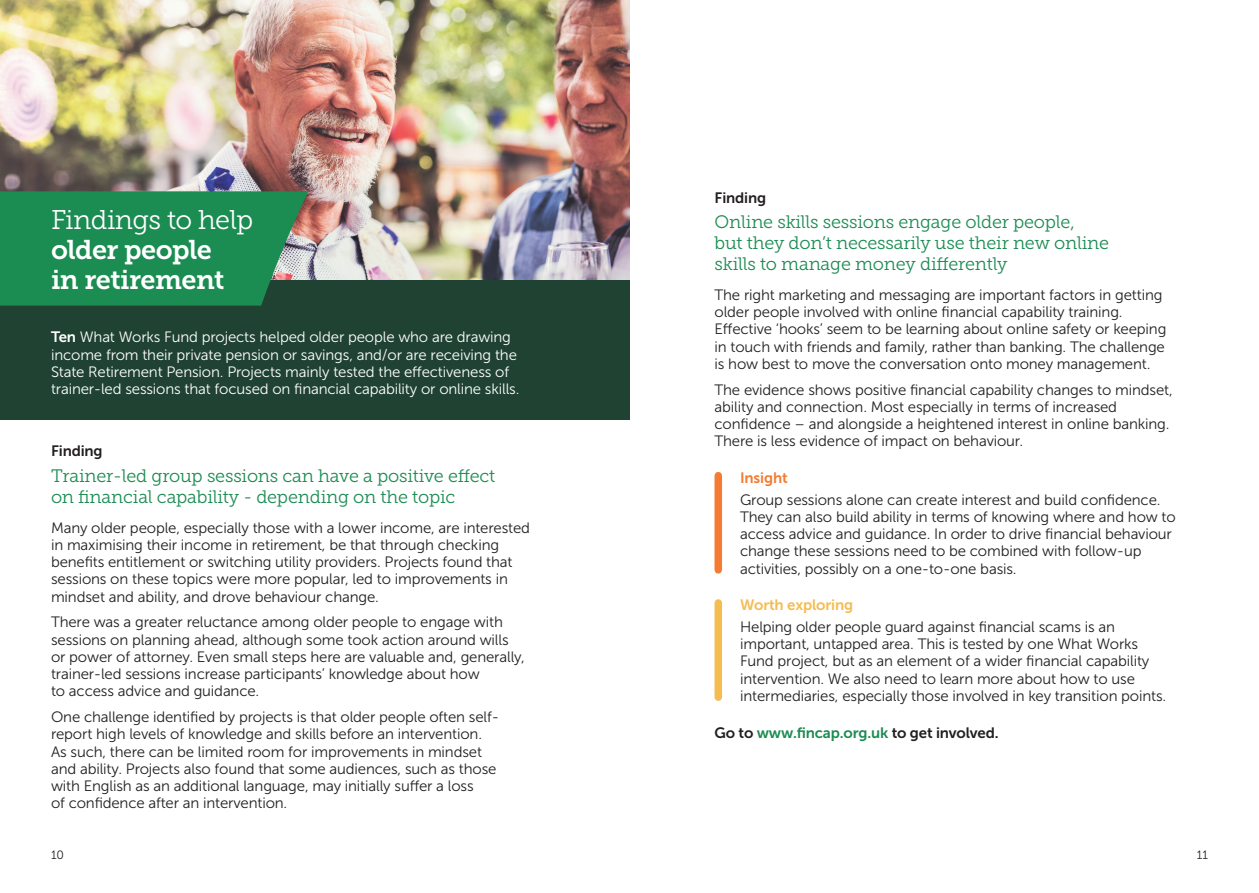
<style>
.page{position:relative;width:1259px;height:893px;background:#fff}
.page>*{position:absolute;margin:0;border:0;box-sizing:border-box;transform-origin:0 0}
.t1{font:27px/30px "Museo Slab 700";letter-spacing:-.02em;color:#fff}
.Museo_Slab_header{font:18px/21px "Museo Slab 300";letter-spacing:-.01em;color:#1b8c52}
.t2{font:15px/17.2px "Museo Sans 300";letter-spacing:-.01em;color:#231f20}
.t3{font:15px/17.2px "Museo Sans 300";letter-spacing:-.01em;color:#fff}
.Subheader{font:15px "Museo Sans 700";letter-spacing:-.01em;color:#231f20}
.Subheader-2{font:15px "Museo Sans 700";letter-spacing:-.01em;color:#f5bc50}
.Subheader-3{font:15px "Museo Sans 700";letter-spacing:-.01em;color:#f47b31}
.t4{font:12px "Museo Sans 300";color:#231f20}
.s1{font-family:"Museo Slab 300"}
.s2{font-family:"Museo Sans 700"}
.s3{color:#1b8c52}
</style>
<div class="page">
<img style="left:0;top:0;width:629px;height:280px">
<div style="left:0;top:280px;width:629px;height:140px;background:#1f4232"></div>
<svg style="left:0;top:191px;width:308px;height:115px;background:#238b55"></svg>
<div style="left:714px;top:476px;width:8px;height:94px;background:#f47b31"></div>
<div style="left:714px;top:603px;width:8px;height:94px;background:#f5bc50"></div>
<p class="t1" style="left:51px;top:204px;width:204px"><span class="s1">Findings to help </span>older people<br>in retirement</p>
<p class="t3" style="left:51px;top:329px;width:470px"><span class="s2">Ten</span> What Works Fund projects helped older people who are drawing income from their private pension or savings, and/or are receiving the State Retirement Pension. Projects mainly tested the effectiveness of trainer-led sessions that focused on financial capability or online skills.</p>
<p class="Subheader" style="left:51px;top:443px;width:53px">Finding</p>
<p class="Museo_Slab_header" style="left:51px;top:465px;width:446px">Trainer-led group sessions can have a positive effect on financial capability - depending on the topic</p>
<p class="t2" style="left:51px;top:519px;width:480px">Many older people, especially those with a lower income, are interested in maximising their income in retirement, be that through checking benefits entitlement or switching utility providers. Projects found that sessions on these topics were more popular, led to improvements in mindset and ability, and drove behaviour change.</p>
<p class="t2" style="left:51px;top:614px;width:475px">There was a greater reluctance among older people to engage with sessions on planning ahead, although some took action around wills or power of attorney. Even small steps here are valuable and, generally, trainer-led sessions increase participants’ knowledge about how<br>to access advice and guidance.</p>
<p class="t2" style="left:51px;top:708px;width:449px">One challenge identified by projects is that older people often self&shy;report high levels of knowledge and skills before an intervention.<br>As such, there can be limited room for improvements in mindset and ability. Projects also found that some audiences, such as those with English as an additional language, may initially suffer a loss<br>of confidence after an intervention.</p>
<p class="Subheader" style="left:714px;top:189px;width:53px">Finding</p>
<p class="Museo_Slab_header" style="left:714px;top:211px;width:396px">Online skills sessions engage older people,<br>but they don’t necessarily use their new online skills to manage money differently</p>
<p class="t2" style="left:714px;top:286px;width:453px">The right marketing and messaging are important factors in getting older people involved with online financial capability training.<br>Effective ‘hooks’ seem to be learning about online safety or keeping in touch with friends and family, rather than banking. The challenge is how best to move the conversation onto money management.</p>
<p class="t2" style="left:714px;top:381px;width:460px">The evidence shows positive financial capability changes to mindset, ability and connection. Most especially in terms of increased confidence – and alongside a heightened interest in online banking.<br>There is less evidence of impact on behaviour.</p>
<p class="Subheader-3" style="left:740px;top:470px;width:49px">Insight</p>
<p class="t2" style="left:740px;top:491px;width:437px">Group sessions alone can create interest and build confidence.<br>They can also build ability in terms of knowing where and how to access advice and guidance. In order to drive financial behaviour change these sessions need to be combined with follow-up activities, possibly on a one-to-one basis.</p>
<p class="Subheader-2" style="left:740px;top:597px;width:115px">Worth exploring</p>
<p class="t2" style="left:740px;top:618px;width:428px">Helping older people guard against financial scams is an important, untapped area. This is tested by one What Works Fund project, but as an element of a wider financial capability intervention. We also need to learn more about how to use intermediaries, especially those involved in key transition points.</p>
<p class="Subheader" style="left:714px;top:724px;width:285px">Go to <span class="s3">www.fincap.org.uk</span> to get involved.</p>
<p class="t4" style="left:51px;top:849px;width:15px">10</p>
<p class="t4" style="left:1196px;top:849px;width:13px">11</p>
</div>
